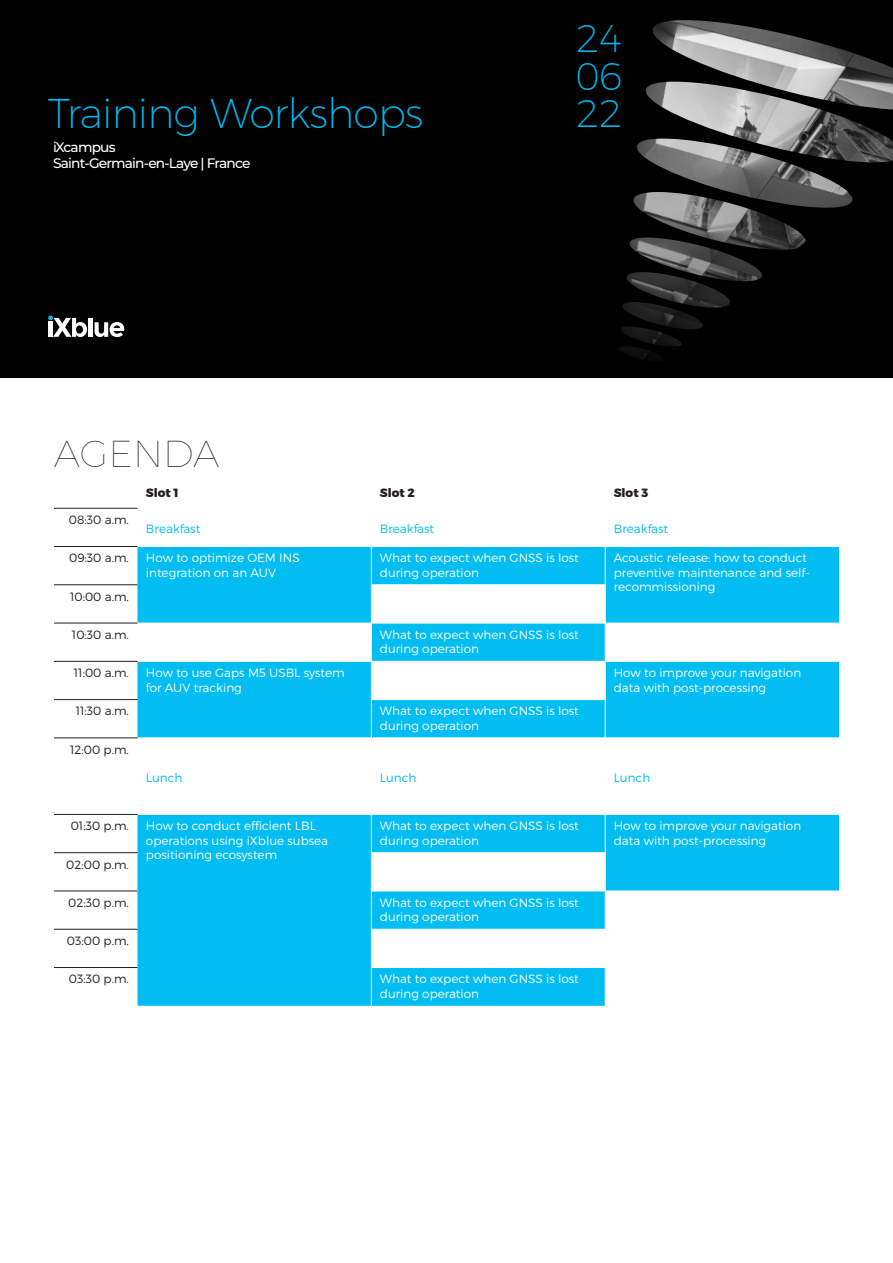
<style>
.page{position:relative;width:893px;height:1263px;background:#fff}
.page>*{position:absolute;margin:0;border:0;box-sizing:border-box;transform-origin:0 0}
.t1{font:200 41.7px "Montserrat";letter-spacing:-.02em;color:#00b6ed}
.t2{font:200 38.55px/37.5px "Montserrat";color:#00b6ed}
.t3{font:100 37.5px "Montserrat";letter-spacing:.01em;color:#231f20}
.t4{font:500 13.8px/16.2px "Montserrat";letter-spacing:-.06em;color:#fff}
.t5{font:300 12px/14.4px "Montserrat";color:#fff}
.t6{font:300 12px "Montserrat";color:#231f20}
.t7{font:300 12px "Montserrat";color:#01bdf2}
.t8{font:800 12px "Montserrat";color:#231f20}
</style>
<div class="page">
<div style="left:0;top:0;width:893px;height:377px;background:#000"></div>
<img style="left:652px;top:20px;width:241px;height:62px">
<img style="left:645px;top:82px;width:248px;height:81px">
<img style="left:637px;top:139px;width:218px;height:69px">
<img style="left:633px;top:192px;width:175px;height:58px">
<img style="left:629px;top:238px;width:135px;height:44px">
<img style="left:626px;top:272px;width:105px;height:36px">
<img style="left:622px;top:302px;width:82px;height:27px">
<img style="left:621px;top:326px;width:61px;height:20px">
<img style="left:619px;top:346px;width:44px;height:15px">
<div style="left:88px;top:318px;width:5px;height:19px;background:#fff"></div>
<svg style="left:95px;top:322px;width:29px;height:15px"></svg>
<svg style="left:48px;top:315px;width:39px;height:22px"></svg>
<svg style="left:137px;top:547px;width:702px;height:459px;fill:#01bdf2"></svg>
<hr style="left:371px;top:584px;width:235px;height:1px;background:#fff">
<hr style="left:137px;top:623px;width:234px;height:1px;background:#fff">
<hr style="left:371px;top:623px;width:234px;height:1px;background:#fff">
<hr style="left:605px;top:623px;width:234px;height:1px;background:#fff">
<hr style="left:137px;top:661px;width:234px;height:1px;background:#fff">
<hr style="left:371px;top:661px;width:234px;height:1px;background:#fff">
<hr style="left:605px;top:661px;width:234px;height:1px;background:#fff">
<hr style="left:371px;top:699px;width:235px;height:1px;background:#fff">
<hr style="left:137px;top:737px;width:234px;height:1px;background:#fff">
<hr style="left:371px;top:737px;width:234px;height:1px;background:#fff">
<hr style="left:605px;top:737px;width:234px;height:1px;background:#fff">
<hr style="left:137px;top:814px;width:234px;height:1px;background:#fff">
<hr style="left:371px;top:814px;width:234px;height:1px;background:#fff">
<hr style="left:605px;top:814px;width:234px;height:1px;background:#fff">
<hr style="left:371px;top:852px;width:235px;height:1px;background:#fff">
<hr style="left:371px;top:890px;width:234px;height:1px;background:#fff">
<hr style="left:605px;top:890px;width:234px;height:1px;background:#fff">
<hr style="left:371px;top:929px;width:234px;height:1px;background:#fff">
<hr style="left:371px;top:967px;width:235px;height:1px;background:#fff">
<hr style="left:605px;top:929px;width:234px;height:1px;background:#fff">
<hr style="left:371px;top:547px;width:1px;height:37px;background:#fff">
<hr style="left:605px;top:547px;width:1px;height:37px;background:#fff">
<hr style="left:371px;top:585px;width:1px;height:38px;background:#fff">
<hr style="left:605px;top:585px;width:1px;height:38px;background:#fff">
<hr style="left:371px;top:623px;width:1px;height:38px;background:#fff">
<hr style="left:605px;top:623px;width:1px;height:38px;background:#fff">
<hr style="left:371px;top:662px;width:1px;height:37px;background:#fff">
<hr style="left:605px;top:662px;width:1px;height:37px;background:#fff">
<hr style="left:371px;top:700px;width:1px;height:37px;background:#fff">
<hr style="left:605px;top:700px;width:1px;height:37px;background:#fff">
<hr style="left:371px;top:738px;width:1px;height:38px;background:#fff">
<hr style="left:605px;top:738px;width:1px;height:38px;background:#fff">
<hr style="left:371px;top:776px;width:1px;height:38px;background:#fff">
<hr style="left:605px;top:776px;width:1px;height:38px;background:#fff">
<hr style="left:371px;top:815px;width:1px;height:37px;background:#fff">
<hr style="left:605px;top:815px;width:1px;height:37px;background:#fff">
<hr style="left:371px;top:853px;width:1px;height:37px;background:#fff">
<hr style="left:605px;top:853px;width:1px;height:37px;background:#fff">
<hr style="left:371px;top:891px;width:1px;height:38px;background:#fff">
<hr style="left:605px;top:891px;width:1px;height:38px;background:#fff">
<hr style="left:371px;top:930px;width:1px;height:37px;background:#fff">
<hr style="left:605px;top:930px;width:1px;height:37px;background:#fff">
<hr style="left:371px;top:968px;width:1px;height:38px;background:#fff">
<hr style="left:605px;top:968px;width:1px;height:38px;background:#fff">
<hr style="left:54px;top:508px;width:83px;height:1px;background:#231f20">
<hr style="left:54px;top:546px;width:83px;height:1px;background:#231f20">
<hr style="left:54px;top:584px;width:83px;height:1px;background:#231f20">
<hr style="left:54px;top:623px;width:83px;height:1px;background:#231f20">
<hr style="left:54px;top:661px;width:83px;height:1px;background:#231f20">
<hr style="left:54px;top:699px;width:83px;height:1px;background:#231f20">
<hr style="left:54px;top:737px;width:83px;height:1px;background:#231f20">
<hr style="left:54px;top:814px;width:83px;height:1px;background:#231f20">
<hr style="left:54px;top:852px;width:83px;height:1px;background:#231f20">
<hr style="left:54px;top:890px;width:83px;height:1px;background:#231f20">
<hr style="left:54px;top:929px;width:83px;height:1px;background:#231f20">
<hr style="left:54px;top:967px;width:83px;height:1px;background:#231f20">
<p class="t2" style="left:576px;top:19px;width:48px">24<br>06</p>
<p class="t1" style="left:48px;top:88px;width:377px">Training Workshops</p>
<p class="t2" style="left:576px;top:94px;width:48px">22</p>
<p class="t4" style="left:53px;top:139px;width:199px">iXcampus<br>Saint-Germain-en-Laye | France</p>
<p class="t3" style="left:54px;top:431px;width:167px">AGENDA</p>
<p class="t8" style="left:146px;top:485px;width:34px">Slot 1</p>
<p class="t8" style="left:380px;top:485px;width:36px">Slot 2</p>
<p class="t8" style="left:614px;top:485px;width:36px">Slot 3</p>
<p class="t6" style="left:69px;top:512px;width:62px">08:30 a.m.</p>
<p class="t7" style="left:146px;top:522px;width:56px">Breakfast</p>
<p class="t7" style="left:380px;top:522px;width:56px">Breakfast</p>
<p class="t7" style="left:614px;top:522px;width:56px">Breakfast</p>
<p class="t6" style="left:69px;top:551px;width:61px">09:30 a.m.</p>
<p class="t5" style="left:146px;top:551px;width:155px">How to optimize OEM INS integration on an AUV</p>
<p class="t5" style="left:380px;top:551px;width:201px">What to expect when GNSS is lost during operation</p>
<p class="t5" style="left:614px;top:551px;width:198px">Acoustic release: how to conduct preventive maintenance and self&shy;recommissioning</p>
<p class="t6" style="left:70px;top:589px;width:60px">10:00 a.m.</p>
<p class="t6" style="left:72px;top:627px;width:59px">10:30 a.m.</p>
<p class="t5" style="left:380px;top:627px;width:201px">What to expect when GNSS is lost during operation</p>
<p class="t6" style="left:74px;top:666px;width:57px">11:00 a.m.</p>
<p class="t5" style="left:146px;top:665px;width:200px">How to use Gaps M5 USBL system for AUV tracking</p>
<p class="t5" style="left:614px;top:665px;width:189px">How to improve your navigation data with post-processing</p>
<p class="t6" style="left:76px;top:704px;width:55px">11:30 a.m.</p>
<p class="t5" style="left:380px;top:704px;width:201px">What to expect when GNSS is lost during operation</p>
<p class="t6" style="left:70px;top:742px;width:60px">12:00 p.m.</p>
<p class="t7" style="left:146px;top:770px;width:38px">Lunch</p>
<p class="t7" style="left:380px;top:770px;width:38px">Lunch</p>
<p class="t7" style="left:614px;top:770px;width:38px">Lunch</p>
<p class="t6" style="left:71px;top:819px;width:60px">01:30 p.m.</p>
<p class="t5" style="left:146px;top:819px;width:184px">How to conduct efficient LBL operations using iXblue subsea positioning ecosystem</p>
<p class="t5" style="left:380px;top:819px;width:201px">What to expect when GNSS is lost during operation</p>
<p class="t5" style="left:614px;top:819px;width:189px">How to improve your navigation data with post-processing</p>
<p class="t6" style="left:66px;top:857px;width:64px">02:00 p.m.</p>
<p class="t6" style="left:68px;top:895px;width:62px">02:30 p.m.</p>
<p class="t5" style="left:380px;top:895px;width:201px">What to expect when GNSS is lost during operation</p>
<p class="t6" style="left:67px;top:933px;width:64px">03:00 p.m.</p>
<p class="t6" style="left:69px;top:972px;width:62px">03:30 p.m.</p>
<p class="t5" style="left:380px;top:972px;width:201px">What to expect when GNSS is lost during operation</p>
</div>
